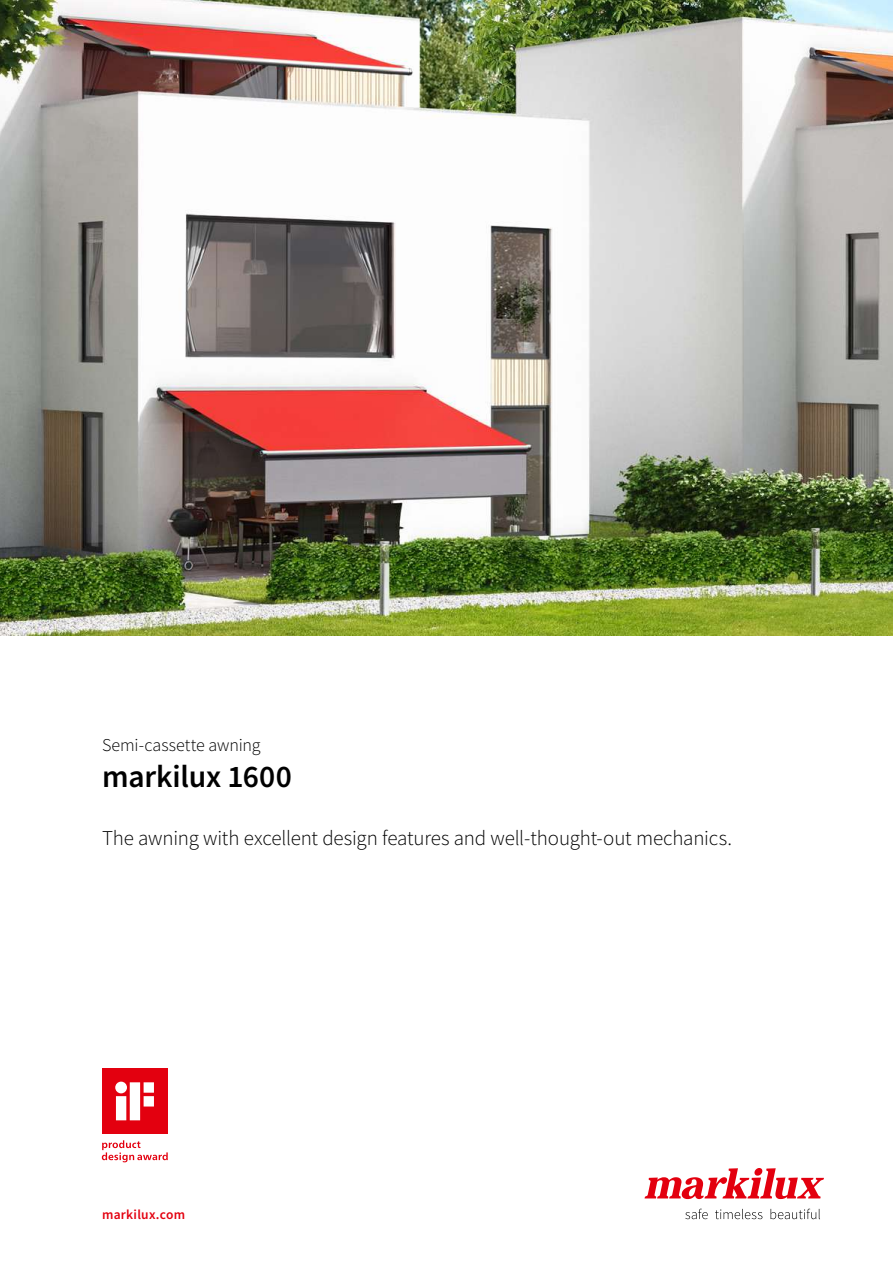
<style>
.page{position:relative;width:893px;height:1263px;background:#fff}
.page>*{position:absolute;margin:0;border:0;box-sizing:border-box;transform-origin:0 0}
.t1{font:600 31.5px "Source Sans Pro";letter-spacing:-.005em;color:#000}
.t2{font:300 21px "Source Sans Pro";letter-spacing:-.01em;color:#000}
.t3{font:300 18px "Source Sans Pro";letter-spacing:-.005em;color:#000}
.t4{font:600 13.5px "Source Sans Pro";letter-spacing:.02em;color:#e3000f}
</style>
<div class="page">
<img style="left:0;top:0;width:893px;height:635px">
<svg style="left:685px;top:1209px;width:23px;height:10px"></svg>
<svg style="left:715px;top:1209px;width:47px;height:10px"></svg>
<svg style="left:771px;top:1209px;width:49px;height:10px"></svg>
<svg style="left:644px;top:1168px;width:180px;height:31px"></svg>
<div style="left:102px;top:1068px;width:66px;height:66px;background:#e3000f"></div>
<svg style="left:115px;top:1081px;width:39px;height:39px"></svg>
<svg style="left:102px;top:1140px;width:66px;height:22px"></svg>
<p class="t3" style="left:102px;top:734px;width:160px">Semi-cassette awning</p>
<h1 class="t1" style="left:102px;top:756px;width:191px">markilux 1600</h1>
<p class="t2" style="left:102px;top:825px;width:631px">The awning with excellent design features and well-thought-out mechanics.</p>
<p class="t4" style="left:102px;top:1205px;width:85px">markilux.com</p>
</div>
